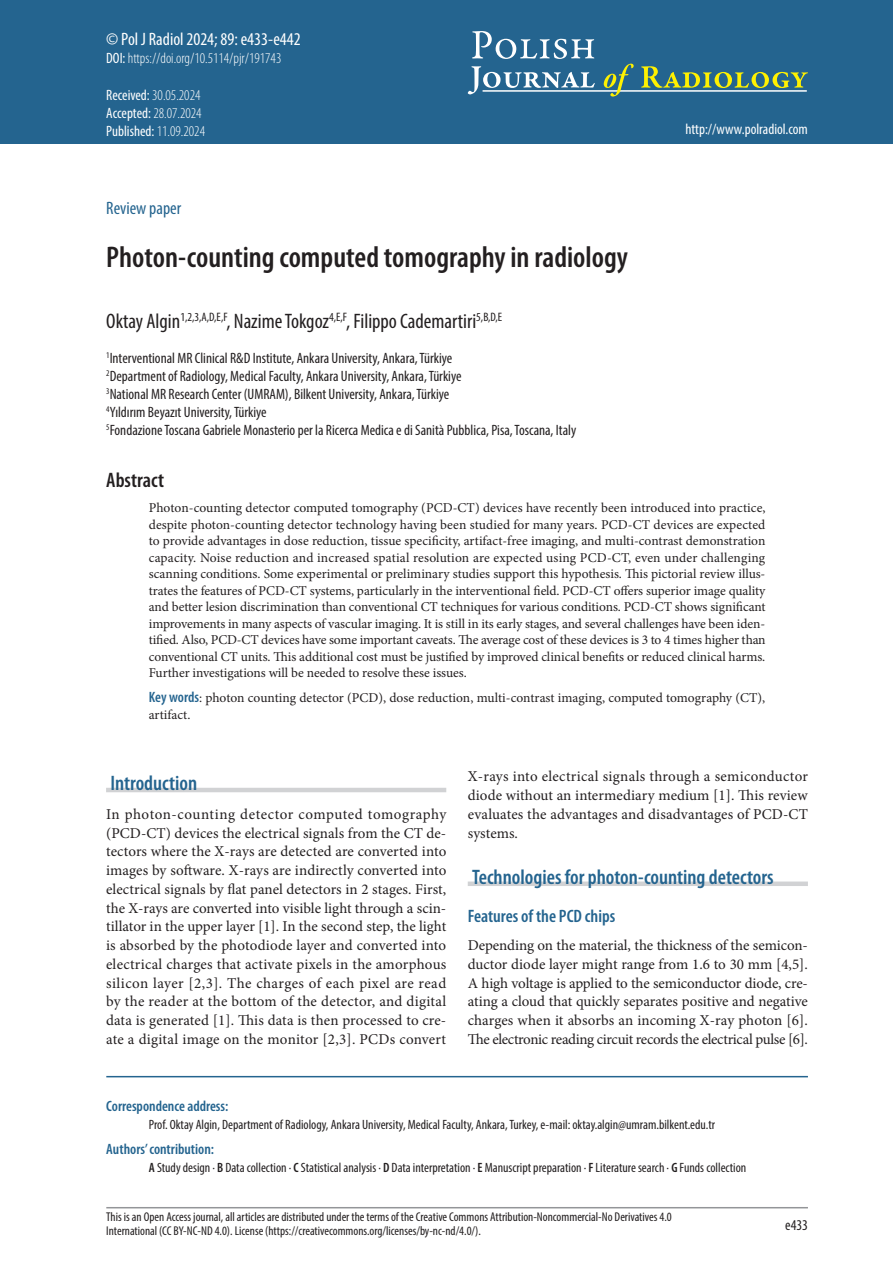
<style>
.page{position:relative;width:893px;height:1263px;background:#fff}
.page>*{position:absolute;margin:0;border:0;box-sizing:border-box;transform-origin:0 0}
.tytul{font:600 condensed 30px "Myriad Pro";color:#231f20}
.autor{font:condensed 21px "Myriad Pro";color:#231f20}
.srodtytul_1{font:600 condensed 21px "Myriad Pro";color:#24648f}
.streszcz{font:600 condensed 21px "Myriad Pro";color:#231f20}
.Pol_J_Radiol{font:condensed 18px "Myriad Pro";color:#fff}
.srodtytul_2{font:600 condensed 18px "Myriad Pro";color:#24648f}
.original_article{font:condensed 18px "Myriad Pro";color:#24648f}
.tekst_bez_wciecia{font:15px/18.8px "Minion Pro";letter-spacing:.005em;color:#231f20;text-align:justify}
.autor_adres{font:condensed 15px "Myriad Pro";color:#231f20}
.doi{font:300 condensed 15px "Myriad Pro";color:#fff}
.original_article-2{font:condensed 15px "Myriad Pro";color:#fff}
.adres_do_koresponden{font:600 condensed 15px "Myriad Pro";color:#24648f}
.authors_contribution{font:600 condensed 15px "Myriad Pro";color:#24648f}
.doi-2{font:condensed 15px "Myriad Pro";color:#fff}
.tabela_tekst{font:condensed 15px "Myriad Pro";color:#231f20}
.streszczenie_bez_bol{font:13.5px/16.5px "Minion Pro";letter-spacing:-.005em;color:#231f20;text-align:justify}
.authors_contribution-2{font:condensed 13.5px "Myriad Pro";color:#231f20}
.adres_do_koresponden-2{font:condensed 13.5px "Myriad Pro";color:#231f20}
.streszczenie{font:13.5px/16.5px "Minion Pro";color:#231f20}
.t1{font:condensed 12.75px/14.2px "Myriad Pro";color:#231f20}
.s1{font-weight:400}
.s2{font-weight:300}
.s3{font-family:"Myriad Pro";font-weight:600;font-stretch:condensed;font-size:15px;color:#24648f}
.s4{font-weight:600}
</style>
<div class="page">
<hr style="left:106px;top:1207px;width:702px;height:1px;background:#939598">
<div style="left:0;top:0;width:893px;height:144px;background:#24648f"></div>
<svg style="left:472px;top:31px;width:122px;height:28px"></svg>
<svg style="left:468px;top:66px;width:127px;height:28px"></svg>
<hr style="left:483px;top:90px;width:324px;height:2px;background:#fff">
<svg style="left:604px;top:64px;width:30px;height:33px"></svg>
<svg style="left:641px;top:66px;width:167px;height:22px"></svg>
<hr style="left:106px;top:1076px;width:702px;height:1px;background:#24648f">
<hr style="left:106px;top:788px;width:340px;height:4px;background:#d1d2d4">
<div style="left:468px;top:881px;width:340px;height:5px;background:#d1d2d4"></div>
<p class="Pol_J_Radiol" style="left:106px;top:28px;width:196px">© Pol J Radiol 2024; 89: e433-e442</p>
<p class="doi" style="left:106px;top:49px;width:177px"><span class="s1">DOI:</span> https://doi.org/10.5114/pjr/191743</p>
<p class="doi" style="left:106px;top:86px;width:96px"><span class="s1">Received:</span> 30.05.2024</p>
<p class="doi" style="left:106px;top:104px;width:97px"><span class="s1">Accepted:</span> 28.07.2024</p>
<p class="doi-2" style="left:106px;top:122px;width:100px">Published: <span class="s2">11.09.2024</span></p>
<p class="original_article-2" style="left:685px;top:120px;width:124px">http://www.polradiol.com</p>
<p class="original_article" style="left:106px;top:197px;width:76px">Review paper</p>
<p class="tytul" style="left:106px;top:238px;width:523px">Photon-counting computed tomography in radiology</p>
<p class="autor" style="left:106px;top:308px;width:397px">Oktay Algin<sup>1,2,3,A,D,E,F</sup>, Nazime Tokgoz<sup>4,E,F</sup>, Filippo Cademartiri<sup>5,B,D,E</sup></p>
<p class="autor_adres" style="left:106px;top:349px;width:347px"><sup>1</sup>Interventional MR Clinical R&amp;D Institute, Ankara University, Ankara, Türkiye</p>
<p class="autor_adres" style="left:106px;top:367px;width:357px"><sup>2</sup>Department of Radiology, Medical Faculty, Ankara University, Ankara, Türkiye</p>
<p class="autor_adres" style="left:106px;top:385px;width:344px"><sup>3</sup>National MR Research Center (UMRAM), Bilkent University, Ankara, Türkiye</p>
<p class="autor_adres" style="left:106px;top:403px;width:162px"><sup>4</sup>Yıldırım Beyazıt University, Türkiye</p>
<p class="autor_adres" style="left:106px;top:421px;width:471px"><sup>5</sup>Fondazione Toscana Gabriele Monasterio per la Ricerca Medica e di Sanità Pubblica, Pisa, Toscana, Italy</p>
<p class="streszcz" style="left:106px;top:467px;width:59px">Abstract</p>
<p class="streszczenie_bez_bol" style="left:149px;top:500px;width:618px">Photon-counting detector computed tomography (PCD-CT) devices have recently been introduced into practice, despite photon-counting detector technology having been studied for many years. PCD-CT devices are expected to provide advantages in dose reduction, tissue specificity, artifact-free imaging, and multi-contrast demonstration capacity. Noise reduction and increased spatial resolution are expected using PCD-CT, even under challenging scanning conditions. Some experimental or preliminary studies support this hypothesis. This pictorial review illus&shy;trates the features of PCD-CT systems, particularly in the interventional field. PCD-CT offers superior image quality and better lesion discrimination than conventional CT techniques for various conditions. PCD-CT shows significant improvements in many aspects of vascular imaging. It is still in its early stages, and several challenges have been iden&shy;tified. Also, PCD-CT devices have some important caveats. The average cost of these devices is 3 to 4 times higher than conventional CT units. This additional cost must be justified by improved clinical benefits or reduced clinical harms.<br>Further investigations will be needed to resolve these issues.</p>
<p class="streszczenie" style="left:149px;top:690px;width:618px"><span class="s3">Key words</span>: photon counting detector (PCD), dose reduction, multi-contrast imaging, computed tomography (CT), artifact.</p>
<p class="srodtytul_1" style="left:110px;top:770px;width:88px">Introduction</p>
<p class="tekst_bez_wciecia" style="left:106px;top:805px;width:342px">In photon-counting detector computed tomography (PCD-CT) devices the electrical signals from the CT de&shy;tectors where the X-rays are detected are converted into images by software. X-rays are indirectly converted into electrical signals by flat panel detectors in 2 stages. First, the X-rays are converted into visible light through a scin&shy;tillator in the upper layer [1]. In the second step, the light is absorbed by the photodiode layer and converted into electrical charges that activate pixels in the amorphous silicon layer [2,3]. The charges of each pixel are read by the reader at the bottom of the detector, and digital data is generated [1]. This data is then processed to cre&shy;ate a digital image on the monitor [2,3]. PCDs convert</p>
<p class="tekst_bez_wciecia" style="left:468px;top:767px;width:342px">X-rays into electrical signals through a semiconductor diode without an intermediary medium [1]. This review evaluates the advantages and disadvantages of PCD-CT systems.</p>
<p class="srodtytul_1" style="left:472px;top:864px;width:303px">Technologies for photon-counting detectors</p>
<p class="srodtytul_2" style="left:468px;top:904px;width:149px">Features of the PCD chips</p>
<p class="tekst_bez_wciecia" style="left:468px;top:936px;width:342px">Depending on the material, the thickness of the semicon&shy;ductor diode layer might range from 1.6 to 30 mm [4,5].<br>A high voltage is applied to the semiconductor diode, cre&shy;ating a cloud that quickly separates positive and negative charges when it absorbs an incoming X-ray photon [6].<br>The electronic reading circuit records the electrical pulse [6].</p>
<p class="adres_do_koresponden" style="left:106px;top:1097px;width:124px">Correspondence address:</p>
<p class="adres_do_koresponden-2" style="left:149px;top:1117px;width:568px">Prof. Oktay Algin, Department of Radiology, Ankara University, Medical Faculty, Ankara, Turkey, e-mail: oktay.algin@umram.bilkent.edu.tr</p>
<p class="authors_contribution" style="left:106px;top:1140px;width:109px">Authors’ contribution:</p>
<p class="authors_contribution-2" style="left:149px;top:1160px;width:599px"><span class="s4">A</span> Study design ∙ <span class="s4">B</span> Data collection ∙ <span class="s4">C</span> Statistical analysis ∙ <span class="s4">D</span> Data interpretation ∙ <span class="s4">E</span> Manuscript preparation ∙ <span class="s4">F</span> Literature search ∙ <span class="s4">G</span> Funds collection</p>
<p class="t1" style="left:106px;top:1209px;width:567px">This is an Open Access journal, all articles are distributed under the terms of the Creative Commons Attribution-Noncommercial-No Derivatives 4.0<br>International (CC BY-NC-ND 4.0). License (https://creativecommons.org/licenses/by-nc-nd/4.0/).</p>
<p class="tabela_tekst" style="left:785px;top:1216px;width:24px">e433</p>
</div>
